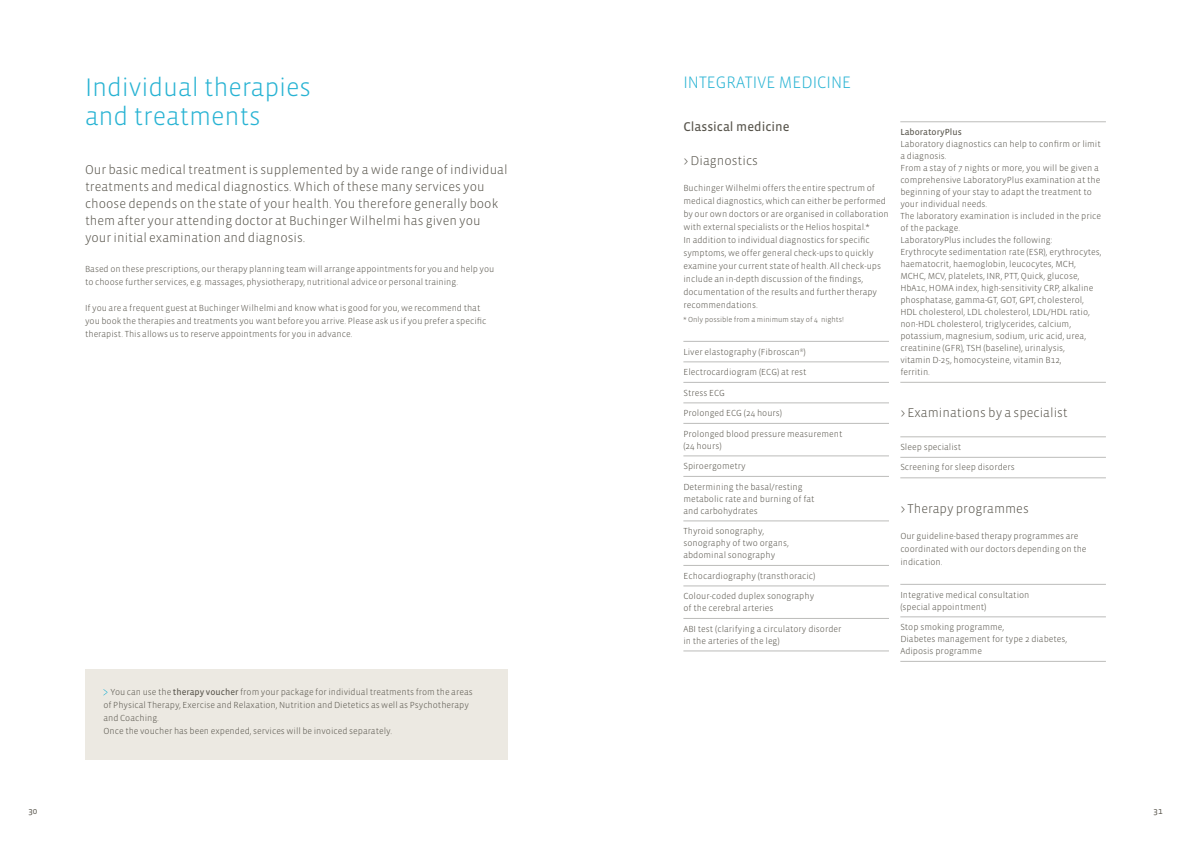
<style>
.page{position:relative;width:1191px;height:842px;background:#fff}
.page>*{position:absolute;margin:0;border:0;box-sizing:border-box;transform-origin:0 0}
.t1{font:300 26px/29px "Vista Sans OT";letter-spacing:-.005em;color:#28b3d3}
.t2{font:300 17px "Vista Sans OTCE";color:#28b3d3;scale:.96 1}
.t3{font:300 13px/17px "Vista Sans OTCE";color:#57544b}
.t4{font:13px "Vista Sans OT";color:#57544b}
.t5{font:300 9px/12px "Vista Sans OTCE";color:#57544b}
.t6{font:9px "Vista Sans OTCE";color:#57544b}
.t7{font:9px "Vista Sans OTCE";color:#57544b}
.t8{font:300 7.5px "Vista Sans OT";color:#57544b}
.s1{font-weight:400}
</style>
<div class="page">
<div style="left:85px;top:669px;width:422px;height:91px;background:#ece9e2"></div>
<svg style="left:103px;top:689px;width:4px;height:7px"></svg>
<hr style="left:683px;top:341px;width:206px;height:1px;background:#bcbcba">
<hr style="left:683px;top:362px;width:206px;height:1px;background:#bcbcba">
<hr style="left:683px;top:382px;width:206px;height:1px;background:#bcbcba">
<hr style="left:683px;top:403px;width:206px;height:1px;background:#bcbcba">
<hr style="left:683px;top:423px;width:206px;height:1px;background:#bcbcba">
<hr style="left:683px;top:456px;width:206px;height:1px;background:#bcbcba">
<hr style="left:683px;top:476px;width:206px;height:1px;background:#bcbcba">
<hr style="left:683px;top:521px;width:206px;height:1px;background:#bcbcba">
<hr style="left:683px;top:565px;width:206px;height:1px;background:#bcbcba">
<hr style="left:683px;top:586px;width:206px;height:1px;background:#bcbcba">
<hr style="left:683px;top:618px;width:206px;height:1px;background:#bcbcba">
<hr style="left:683px;top:651px;width:206px;height:1px;background:#bcbcba">
<hr style="left:900px;top:122px;width:206px;height:1px;background:#bcbcba">
<hr style="left:900px;top:382px;width:206px;height:1px;background:#bcbcba">
<hr style="left:900px;top:437px;width:206px;height:1px;background:#bcbcba">
<hr style="left:900px;top:457px;width:206px;height:1px;background:#bcbcba">
<hr style="left:900px;top:478px;width:206px;height:1px;background:#bcbcba">
<hr style="left:900px;top:584px;width:206px;height:1px;background:#bcbcba">
<hr style="left:900px;top:617px;width:206px;height:1px;background:#bcbcba">
<hr style="left:900px;top:661px;width:206px;height:1px;background:#bcbcba">
<h1 class="t1" style="left:85px;top:73px;width:227px">Individual therapies and treatments</h1>
<p class="t3" style="left:85px;top:161px;width:424px">Our basic medical treatment is supplemented by a wide range of individual treatments and medical diagnostics. Which of these many services you choose depends on the state of your health. You therefore generally book them after your attending doctor at Buchinger Wilhelmi has given you your initial examination and diagnosis.</p>
<p class="t5" style="left:85px;top:262px;width:411px;line-height:13px">Based on these prescriptions, our therapy planning team will arrange appointments for you and help you to choose further services, e.g. massages, physiotherapy, nutritional advice or personal training.</p>
<p class="t5" style="left:85px;top:301px;width:403px;line-height:13px">If you are a frequent guest at Buchinger Wilhelmi and know what is good for you, we recommend that you book the therapies and treatments you want before you arrive. Please ask us if you prefer a specific therapist. This allows us to reserve appointments for you in advance.</p>
<p class="t5" style="left:103px;top:685px;width:371px;line-height:13px;text-indent:7px">You can use the <span class="s1">therapy voucher</span> from your package for individual treatments from the areas of Physical Therapy, Exercise and Relaxation, Nutrition and Dietetics as well as Psychotherapy and Coaching.<br>Once the voucher has been expended, services will be invoiced separately.</p>
<h2 class="t2" style="left:683px;top:73px;width:176px">INTEGRATIVE MEDICINE</h2>
<h3 class="t4" style="left:683px;top:120px;width:108px">Classical medicine</h3>
<h3 class="t3" style="left:683px;top:152px;width:76px">&gt; Diagnostics</h3>
<p class="t5" style="left:683px;top:182px;width:207px;line-height:13px">Buchinger Wilhelmi offers the entire spectrum of medical diagnostics, which can either be performed by our own doctors or are organised in collaboration with external specialists or the Helios hospital.*<br>In addition to individual diagnostics for specific symptoms, we offer general check-ups to quickly examine your current state of health. All check-ups include an in-depth discussion of the findings, documentation of the results and further therapy recommendations.</p>
<p class="t8" style="left:683px;top:316px;width:162px">* Only possible from a minimum stay of 4 nights!</p>
<p class="t5" style="left:683px;top:345px;width:124px">Liver elastography (Fibroscan<sup>®</sup>)</p>
<p class="t5" style="left:683px;top:366px;width:125px">Electrocardiogram (ECG) at rest</p>
<p class="t5" style="left:683px;top:386px;width:43px">Stress ECG</p>
<p class="t5" style="left:683px;top:407px;width:100px">Prolonged ECG (24 hours)</p>
<p class="t5" style="left:683px;top:427px;width:161px">Prolonged blood pressure measurement (24 hours)</p>
<p class="t5" style="left:683px;top:460px;width:64px">Spiroergometry</p>
<p class="t5" style="left:683px;top:480px;width:133px">Determining the basal/resting metabolic rate and burning of fat and carbohydrates</p>
<p class="t5" style="left:683px;top:525px;width:107px">Thyroid sonography, sonography of two organs, abdominal sonography</p>
<p class="t5" style="left:683px;top:569px;width:134px">Echocardiography (transthoracic)</p>
<p class="t5" style="left:683px;top:590px;width:132px">Colour-coded duplex sonography of the cerebral arteries</p>
<p class="t5" style="left:683px;top:622px;width:160px">ABI test (clarifying a circulatory disorder in the arteries of the leg)</p>
<p class="t6" style="left:900px;top:127px;width:63px">LaboratoryPlus</p>
<p class="t5" style="left:900px;top:138px;width:203px">Laboratory diagnostics can help to confirm or limit a diagnosis.<br>From a stay of 7 nights or more, you will be given a comprehensive LaboratoryPlus examination at the beginning of your stay to adapt the treatment to your individual needs.<br>The laboratory examination is included in the price of the package.<br>LaboratoryPlus includes the following:<br>Erythrocyte sedimentation rate (ESR), erythrocytes, haematocrit, haemoglobin, leucocytes, MCH, MCHC, MCV, platelets, INR, PTT, Quick, glucose, HbA1c, HOMA index, high-sensitivity CRP, alkaline phosphatase, gamma-GT, GOT, GPT, cholesterol, HDL cholesterol, LDL cholesterol, LDL/HDL ratio, non-HDL cholesterol, triglycerides, calcium, potassium, magnesium, sodium, uric acid, urea, creatinine (GFR), TSH (baseline), urinalysis,<br>vitamin D-25, homocysteine, vitamin B12,<br>ferritin.</p>
<h3 class="t3" style="left:900px;top:404px;width:169px">&gt; Examinations by a specialist</h3>
<p class="t5" style="left:900px;top:441px;width:62px">Sleep specialist</p>
<p class="t5" style="left:900px;top:461px;width:116px">Screening for sleep disorders</p>
<h3 class="t3" style="left:900px;top:500px;width:130px">&gt; Therapy programmes</h3>
<p class="t5" style="left:900px;top:529px;width:188px;line-height:13px">Our guideline-based therapy programmes are coordinated with our doctors depending on the indication.</p>
<p class="t5" style="left:900px;top:588px;width:131px">Integrative medical consultation (special appointment)</p>
<p class="t5" style="left:900px;top:621px;width:168px">Stop smoking programme,<br>Diabetes management for type 2 diabetes,<br>Adiposis programme</p>
<p class="t7" style="left:28px;top:805px;width:10px">30</p>
<p class="t7" style="left:1153px;top:805px;width:10px">31</p>
</div>
